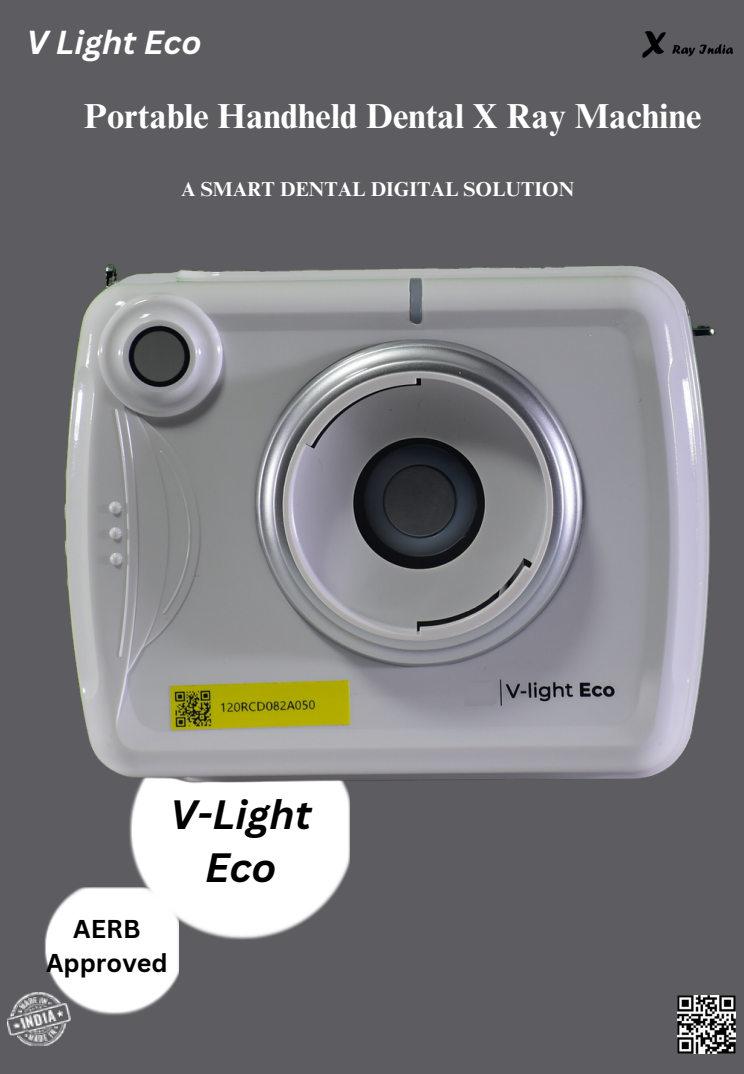
<style>
.page{position:relative;width:744px;height:1074px;background:#5d5d61}
.page>*{position:absolute;margin:0;border:0;box-sizing:border-box;transform-origin:0 0}
.t1{font:italic 700 39.88px/53.4px "Canva Sans";color:#000;text-align:center}
.t2{font:700 34.76px "Times NRMT Pro";color:#fff}
.t3{font:italic 700 32.36px "Canva Sans";color:#fff}
.t4{font:700 25.16px/33.8px "Canva Sans";color:#000;text-align:center}
.t5{font:700 20.12px "Times NRMT Pro";color:#fff}
</style>
<div class="page">
<img style="left:129px;top:868px;width:221px;height:73px">
<img style="left:0;top:67px;width:743px;height:801px">
<img style="left:11px;top:992px;width:33px;height:5px">
<img style="left:17px;top:1032px;width:49px;height:15px">
<img style="left:19px;top:1043px;width:45px;height:3px">
<img style="left:7px;top:1032px;width:3px;height:5px">
<img style="left:7px;top:1003px;width:64px;height:29px">
<svg style="left:10px;top:997px;width:55px;height:46px;background:#8e8e91"></svg>
<img style="left:44px;top:887px;width:135px;height:130px">
<img style="left:638px;top:26px;width:98px;height:35px">
<img style="left:677px;top:995px;width:59px;height:58px">
<p class="t3" style="left:26px;top:19px;width:177px">V Light Eco</p>
<p class="t2" style="left:84px;top:103px;width:619px">Portable Handheld Dental X Ray Machine</p>
<p class="t5" style="left:181px;top:181px;width:394px">A SMART DENTAL DIGITAL SOLUTION</p>
<p class="t1" style="left:170px;top:787px;width:143px">V-Light<br>Eco</p>
<p class="t4" style="left:46px;top:911px;width:123px">AERB<br>Approved</p>
</div>
